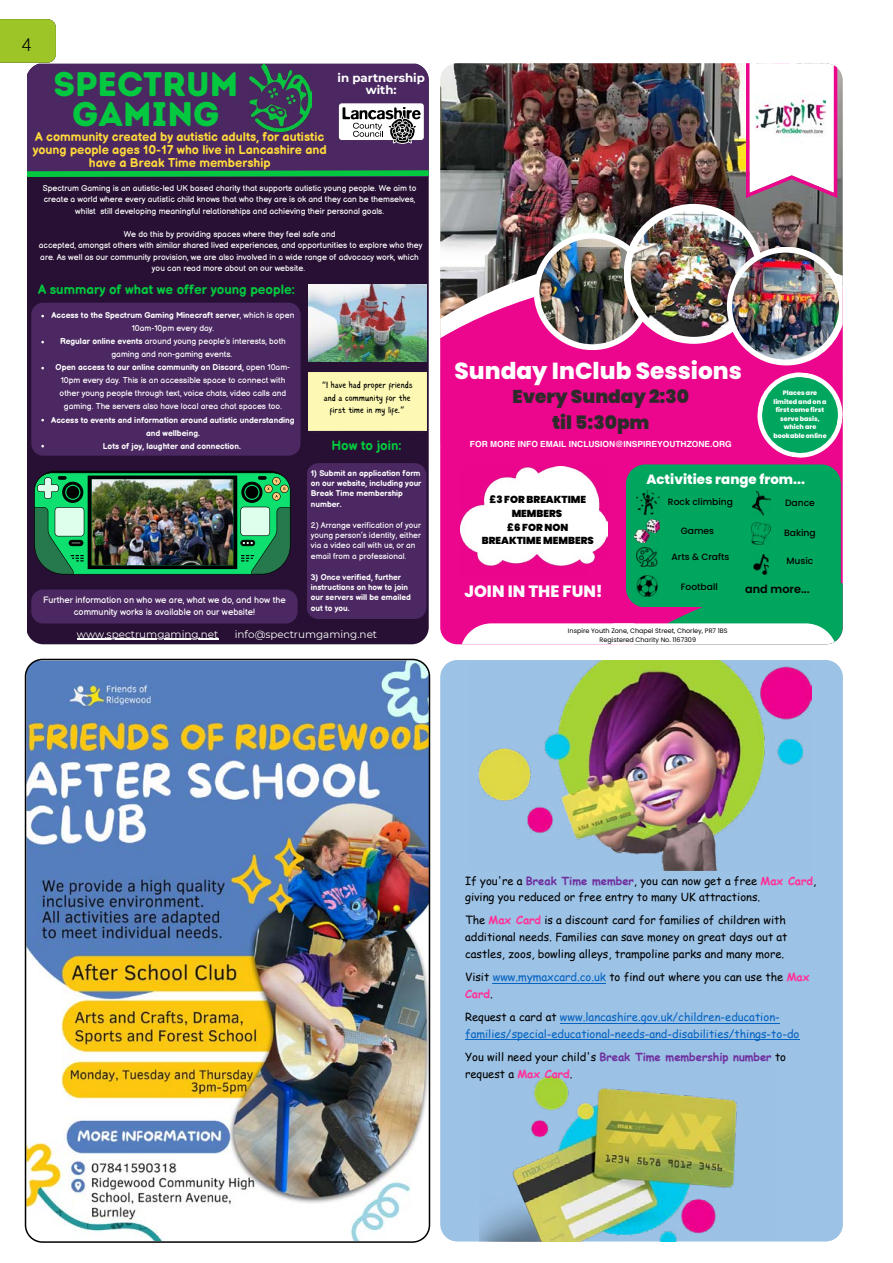
<style>
.page{position:relative;width:893px;height:1263px;background:#fff}
.page>*{position:absolute;margin:0;border:0;box-sizing:border-box;transform-origin:0 0}
.t1{font:34.2px/30.5px "Intro Rust Base";color:#04c83f;text-align:center}
.t2{font:800 23.25px "Poppins";color:#fff}
.t3{font:900 18.45px/25.8px "Poppins";color:#2e2a2b;text-align:center}
.t4{font:300 18px "Helvetica Neue";color:#000}
.t5{font:800 16.35px "Poppins";color:#fff}
.t6{font:700 13.35px "Balsamiq Sans";color:#04c83f}
.t7{font:800 13.35px "Poppins";color:#fff}
.t8{font:700 12.45px/13px "Balsamiq Sans";color:#ffd93b;text-align:center}
.t9{font:700 11.85px/12px "Montserrat";color:#fff;text-align:center}
.t10{font:11.25px/16.8px "Comic Sans MS";color:#000}
.t11{font:11.25px/16.8px "Comic Sans MS";color:#0563c1}
.t12{font:600 11.25px "Poppins";color:#000}
.t13{font:10.35px "Montserrat";color:#fff}
.t14{font:900 10.2px/13.6px "Poppins";color:#000;text-align:center}
.t15{font:500 9.15px "Poppins";color:#000}
.t16{font:9px/12.5px "Balsamiq Sans";color:#fff;text-align:center}
.t17{font:9px/12.5px "Sigher";color:#000;text-align:center}
.t18{font:700 8.4px "Helvetica";color:#fff}
.t19{font:8.25px/13px "Balsamiq Sans";color:#fff;text-align:center}
.t20{font:700 8.25px/10.4px "Balsamiq Sans";color:#fff}
.t21{font:6.45px/9px "Poppins";color:#000;text-align:center}
.t22{font:800 6.45px/8.4px "Poppins";color:#fff;text-align:center}
.s1{font-weight:700}
.s2{font-family:"Noto Sans Gurmukhi"}
.s3{font-weight:700;color:#7030a0}
.s4{font-weight:700;color:#f39}
.s5{color:#0563c1}
.s6{color:#000}
</style>
<div class="page">
<svg style="left:0;top:19px;width:56px;height:44px;background:#9ec42a"></svg>
<div style="left:27px;top:180px;width:402px;height:464px;background:#271033"></div>
<div style="left:27px;top:64px;width:402px;height:103px;background:#4b2861"></div>
<img style="left:249px;top:65px;width:63px;height:67px">
<svg style="left:27px;top:167px;width:402px;height:13px;background:#236847"></svg>
<div style="left:31px;top:303px;width:270px;height:153px;background:#4b2861"></div>
<div style="left:307px;top:463px;width:119px;height:156px;background:#4b2861"></div>
<div style="left:308px;top:372px;width:118px;height:61px;background:#fdf9b4"></div>
<img style="left:309px;top:284px;width:118px;height:78px">
<img style="left:34px;top:471px;width:257px;height:103px">
<div style="left:31px;top:589px;width:267px;height:34px;background:#4b2861"></div>
<hr style="left:77px;top:639px;width:141px;height:1px;background:#fff">
<img style="left:26px;top:660px;width:403px;height:580px">
<div style="left:25px;top:659px;width:405px;height:584px;border:2px solid #000;border-radius:17px"></div>
<div style="left:446px;top:660px;width:397px;height:581px;background:#9cc2e5"></div>
<img style="left:469px;top:660px;width:343px;height:210px">
<img style="left:479px;top:1049px;width:294px;height:192px">
<hr style="left:493px;top:983px;width:113px;height:1px;background:#0563c1">
<hr style="left:560px;top:1022px;width:220px;height:1px;background:#0563c1">
<hr style="left:465px;top:1039px;width:334px;height:1px;background:#0563c1">
<img style="left:440px;top:63px;width:403px;height:187px">
<svg style="left:440px;top:272px;width:403px;height:372px;background:#e22794"></svg>
<div style="left:534px;top:233px;width:117px;height:117px;background:#fff;border-radius:59px"></div>
<img style="left:539px;top:239px;width:106px;height:105px;border-radius:53px">
<div style="left:624px;top:204px;width:140px;height:140px;background:#fff;border-radius:70px"></div>
<img style="left:631px;top:211px;width:126px;height:126px;border-radius:63px">
<img style="left:727px;top:247px;width:116px;height:118px">
<img style="left:732px;top:253px;width:107px;height:107px;border-radius:53px">
<svg style="left:746px;top:63px;width:91px;height:135px"></svg>
<img style="left:755px;top:83px;width:70px;height:70px">
<svg style="left:462px;top:372px;width:381px;height:272px;background:#8c6084"></svg>
<img style="left:637px;top:547px;width:20px;height:19px">
<img style="left:636px;top:575px;width:21px;height:21px">
<img style="left:752px;top:492px;width:18px;height:24px">
<img style="left:751px;top:523px;width:19px;height:21px">
<img style="left:754px;top:554px;width:14px;height:21px">
<img style="left:637px;top:491px;width:23px;height:24px">
<img style="left:635px;top:520px;width:24px;height:22px">
<img style="left:460px;top:466px;width:147px;height:110px">
<div style="left:587px;top:557px;width:39px;height:39px;background:#ec068d;border-radius:19px"></div>
<svg style="left:339px;top:103px;width:85px;height:41px"></svg>
<h3 class="t4" style="left:22px;top:30px;width:12px">4</h3>
<h1 class="t1" style="left:53px;top:69px;width:186px">SPECTRUM<br>GAMING</h1>
<h3 class="t8" style="left:33px;top:128px;width:296px">A community created by autistic adults, for autistic young people ages 10-17 who live in Lancashire and have a Break Time membership</h3>
<h3 class="t9" style="left:337px;top:71px;width:89px">in partnership with:</h3>
<p class="t19" style="left:43px;top:182px;width:375px;line-height:11.4px">Spectrum Gaming is an autistic-led UK based charity that supports autistic young people. We aim to create a world where every autistic child knows that who they are is ok and they can be themselves, whilst still developing meaningful relationships and achieving their personal goals.</p>
<p class="t19" style="left:39px;top:228px;width:385px;line-height:11.4px">We do this by providing spaces where they feel safe and<br>accepted, amongst others with similar shared lived experiences, and opportunities to explore who they are. As well as our community provision, we are also involved in a wide range of advocacy work, which you can read more about on our website.</p>
<h3 class="t6" style="left:38px;top:278px;width:258px">A summary of what we offer young people:</h3>
<p class="t19" style="left:52px;top:309px;width:244px"><span class="s1">Access to the Spectrum Gaming Minecraft server</span>, which is open 10am-10pm every day.<br><span class="s1">Regular online events</span> around young people’s interests, both gaming and non-gaming events.<br><span class="s1">Open access to our online community on Discord,</span> open 10am-10pm every day. This is an accessible space to connect with other young people through text, voice chats, video calls and gaming. The servers also have local area chat spaces too.</p>
<p class="t20" style="left:51px;top:412px;width:245px;line-height:13px;text-align:center">Access to events and information around autistic understanding and wellbeing.<br>Lots of joy, laughter and connection.</p>
<p class="t16" style="left:43px;top:593px;width:244px">Further information on who we are, what we do, and how the community works is available on our website!</p>
<p class="t17" style="left:322px;top:379px;width:92px"><span class="s2">“</span>I have had proper friends and a community for the first time in my life.<span class="s2">”</span></p>
<h3 class="t6" style="left:331px;top:433px;width:72px">How to join:</h3>
<p class="t20" style="left:311px;top:467px;width:112px">1) Submit an application form on our website, including your<br>Break Time membership number.</p>
<p class="t19" style="left:311px;top:519px;width:112px;line-height:10.4px;text-align:left">2) Arrange verification of your young person’s identity, either via a video call with us, or an email from a professional.</p>
<p class="t20" style="left:311px;top:571px;width:102px">3) Once verified, further instructions on how to join our servers will be emailed out to you.</p>
<p class="t13" style="left:77px;top:627px;width:143px">www.spectrumgaming.net</p>
<p class="t13" style="left:235px;top:627px;width:144px">info@spectrumgaming.net</p>
<h2 class="t2" style="left:454px;top:357px;width:289px">Sunday InClub Sessions</h2>
<h3 class="t3" style="left:512px;top:384px;width:178px">Every Sunday 2:30 til 5:30pm</h3>
<p class="t18" style="left:470px;top:439px;width:263px">FOR MORE INFO EMAIL INCLUSION@INSPIREYOUTHZONE.ORG</p>
<p class="t22" style="left:773px;top:389px;width:55px">Places are limited and on a first come first serve basis, which are bookable online</p>
<p class="t14" style="left:482px;top:493px;width:113px">£3 FOR BREAKTIME<br>MEMBERS<br>£6 FOR NON<br>BREAKTIME MEMBERS</p>
<h3 class="t5" style="left:464px;top:582px;width:140px">JOIN IN THE FUN!</h3>
<h3 class="t7" style="left:646px;top:471px;width:160px">Activities range from...</h3>
<p class="t15" style="left:668px;top:497px;width:67px">Rock climbing</p>
<p class="t15" style="left:785px;top:498px;width:31px">Dance</p>
<p class="t15" style="left:784px;top:527px;width:33px">Baking</p>
<p class="t15" style="left:786px;top:555px;width:28px">Music</p>
<h3 class="t12" style="left:745px;top:582px;width:66px">and more...</h3>
<p class="t15" style="left:681px;top:525px;width:35px">Games</p>
<p class="t15" style="left:671px;top:552px;width:59px">Arts &amp; Crafts</p>
<p class="t15" style="left:681px;top:581px;width:38px">Football</p>
<p class="t21" style="left:568px;top:626px;width:161px">Inspire Youth Zone, Chapel Street, Chorley, PR7 1BS<br>Registered Charity No. 1167309</p>
<h3 class="t10" style="left:465px;top:872px;width:353px">If you're a <span class="s3">Break Time member</span>, you can now get a free <span class="s4">Max Card</span>, giving you reduced or free entry to many UK attractions.</h3>
<h3 class="t10" style="left:465px;top:911px;width:324px">The <span class="s4">Max Card</span> is a discount card for families of children with additional needs. Families can save money on great days out at castles, zoos, bowling alleys, trampoline parks and many more.</h3>
<h3 class="t10" style="left:465px;top:968px;width:346px">Visit <span class="s5">www.mymaxcard.co.uk</span> to find out where you can use the <span class="s4">Max<br>Card</span>.</h3>
<h3 class="t11" style="left:465px;top:1008px;width:336px"><span class="s6">Request a card at</span> www.lancashire.gov.uk/children-education&shy;families/special-educational-needs-and-disabilities/things-to-do</h3>
<h3 class="t10" style="left:465px;top:1048px;width:323px">You will need your child's <span class="s3">Break Time membership number</span> to request a <span class="s4">Max Card</span>.</h3>
</div>
